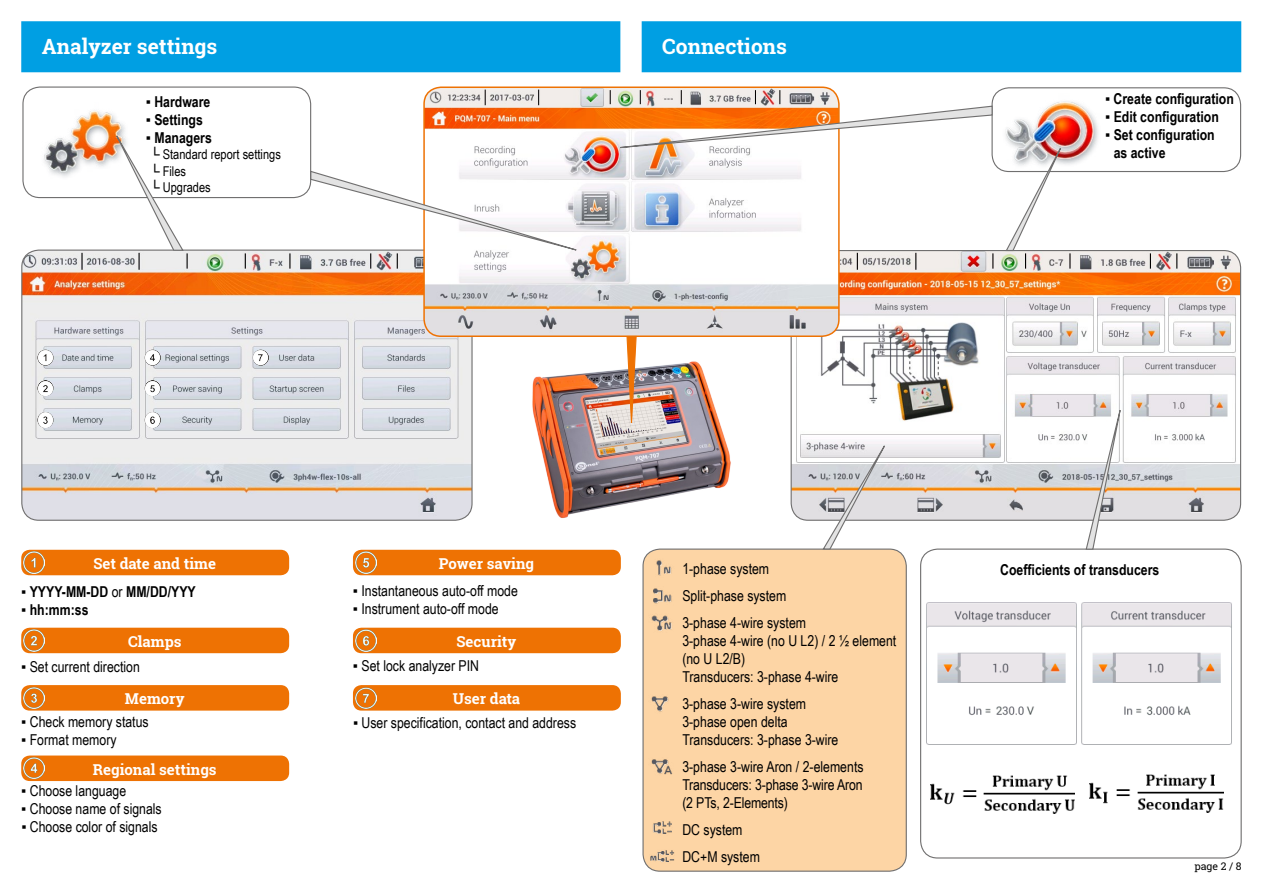
<style>
.page{position:relative;width:1263px;height:893px;background:#fff}
.page>*{position:absolute;margin:0;border:0;box-sizing:border-box;transform-origin:0 0}
.t1{font:700 21px "Roboto Slab";color:#fff}
.t2{font:15px/18px "Arial Narrow";color:#000}
.t3{font:700 15px/18px "Arial Narrow";color:#000}
.t4{font:700 15px "Roboto Slab";color:#fff}
.t5{font:13.5px/16.2px "Arial Narrow";color:#000}
.t6{font:10.5px "Roboto Slab";color:#000}
.s1{font-weight:400}
</style>
<div class="page">
<img style="left:22px;top:250px;width:449px;height:270px">
<img style="left:37px;top:350px;width:16px;height:16px;border-radius:8px">
<img style="left:37px;top:380px;width:16px;height:16px;border-radius:8px">
<img style="left:37px;top:412px;width:16px;height:16px;border-radius:8px">
<img style="left:145px;top:350px;width:16px;height:16px;border-radius:8px">
<img style="left:145px;top:380px;width:16px;height:16px;border-radius:8px">
<img style="left:145px;top:412px;width:16px;height:16px;border-radius:8px">
<img style="left:253px;top:350px;width:16px;height:16px;border-radius:8px">
<img style="left:791px;top:251px;width:449px;height:269px">
<img style="left:424px;top:87px;width:415px;height:249px">
<div style="left:423px;top:87px;width:417px;height:250px;border:2px solid #ee7203;border-radius:17px"></div>
<div style="left:21px;top:21px;width:599px;height:51px;background:#009fe3;border:2px solid #009fe3"></div>
<svg style="left:309px;top:170px;width:269px;height:81px"></svg>
<img style="left:44px;top:110px;width:55px;height:67px">
<div style="left:22px;top:87px;width:289px;height:111px;border:1px solid #706f6f;border-radius:17px"></div>
<div style="left:21px;top:628px;width:268px;height:25px;background:#ee7203;border-radius:9px"></div>
<div style="left:21px;top:685px;width:268px;height:26px;background:#ee7203;border-radius:9px"></div>
<svg style="left:99px;top:112px;width:86px;height:140px"></svg>
<div style="left:21px;top:550px;width:268px;height:25px;background:#ee7203;border-radius:9px"></div>
<div style="left:353px;top:550px;width:268px;height:25px;background:#ee7203;border-radius:9px"></div>
<div style="left:353px;top:628px;width:268px;height:25px;background:#ee7203;border-radius:9px"></div>
<div style="left:353px;top:685px;width:268px;height:26px;background:#ee7203;border-radius:9px"></div>
<div style="left:21px;top:755px;width:268px;height:26px;background:#ee7203;border-radius:9px"></div>
<img style="left:23px;top:552px;width:22px;height:21px">
<img style="left:23px;top:687px;width:22px;height:21px">
<img style="left:23px;top:758px;width:22px;height:21px">
<img style="left:355px;top:552px;width:21px;height:21px">
<img style="left:355px;top:630px;width:21px;height:21px">
<div style="left:642px;top:21px;width:599px;height:51px;background:#009fe3;border:2px solid #009fe3"></div>
<div style="left:643px;top:549px;width:263px;height:322px;background:#fdd5a5;border-radius:17px"></div>
<img style="left:656px;top:560px;width:16px;height:16px">
<img style="left:653px;top:588px;width:19px;height:16px">
<img style="left:651px;top:615px;width:21px;height:16px">
<img style="left:651px;top:696px;width:18px;height:16px">
<img style="left:651px;top:759px;width:22px;height:16px">
<img style="left:653px;top:821px;width:19px;height:13px">
<img style="left:650px;top:850px;width:25px;height:12px">
<div style="left:642px;top:549px;width:265px;height:323px;border:1px solid #706f6f;border-radius:17px"></div>
<div style="left:920px;top:549px;width:322px;height:309px;border:1px solid #706f6f;border-radius:17px"></div>
<img style="left:926px;top:602px;width:306px;height:143px">
<img style="left:931px;top:776px;width:144px;height:38px">
<img style="left:1089px;top:774px;width:134px;height:38px">
<svg style="left:821px;top:405px;width:86px;height:145px"></svg>
<svg style="left:1085px;top:362px;width:46px;height:188px"></svg>
<img style="left:23px;top:630px;width:22px;height:21px">
<img style="left:355px;top:687px;width:21px;height:21px">
<img style="left:993px;top:93px;width:105px;height:79px">
<div style="left:991px;top:87px;width:250px;height:85px;border:1px solid #706f6f;border-radius:17px"></div>
<svg style="left:619px;top:105px;width:374px;height:44px"></svg>
<img style="left:1004px;top:109px;width:76px;height:143px">
<img style="left:532px;top:361px;width:199px;height:157px">
<svg style="left:626px;top:335px;width:11px;height:109px"></svg>
<h1 class="t1" style="left:42px;top:32px;width:177px">Analyzer settings</h1>
<p class="t3" style="left:146px;top:92px;width:66px"><span class="s1">▪</span> Hardware</p>
<p class="t3" style="left:146px;top:110px;width:59px"><span class="s1">▪</span> Settings</p>
<p class="t3" style="left:146px;top:128px;width:67px"><span class="s1">▪</span> Managers</p>
<p class="t5" style="left:150px;top:146px;width:132px">└ Standard report settings └ Files<br>└ Upgrades</p>
<h1 class="t1" style="left:662px;top:32px;width:126px">Connections</h1>
<p class="t3" style="left:1105px;top:89px;width:130px"><span class="s1">▪</span> Create configuration</p>
<p class="t3" style="left:1105px;top:107px;width:115px"><span class="s1">▪</span> Edit configuration</p>
<p class="t3" style="left:1114px;top:125px;width:103px;text-indent:-9px"><span class="s1">▪</span> Set configuration as active</p>
<p class="t4" style="left:93px;top:553px;width:124px">Set date and time</p>
<p class="t4" style="left:439px;top:553px;width:97px">Power saving</p>
<p class="t3" style="left:21px;top:582px;width:176px"><span class="s1">▪</span> YYYY-MM-DD <span class="s1">or</span> MM/DD/YYY</p>
<p class="t3" style="left:21px;top:600px;width:69px"><span class="s1">▪</span> hh:mm:ss</p>
<p class="t4" style="left:128px;top:631px;width:55px">Clamps</p>
<p class="t2" style="left:353px;top:581px;width:166px">▪ Instantaneous auto-off mode</p>
<p class="t2" style="left:353px;top:599px;width:147px">▪ Instrument auto-off mode</p>
<p class="t4" style="left:456px;top:631px;width:61px">Security</p>
<p class="t2" style="left:21px;top:657px;width:120px">▪ Set current direction</p>
<p class="t2" style="left:353px;top:656px;width:128px">▪ Set lock analyzer PIN</p>
<p class="t4" style="left:125px;top:688px;width:61px">Memory</p>
<p class="t4" style="left:453px;top:688px;width:69px">User data</p>
<p class="t2" style="left:21px;top:712px;width:129px">▪ Check memory status</p>
<p class="t2" style="left:21px;top:730px;width:97px">▪ Format memory</p>
<p class="t2" style="left:21px;top:781px;width:106px">▪ Choose language</p>
<p class="t2" style="left:21px;top:799px;width:142px">▪ Choose name of signals</p>
<p class="t2" style="left:21px;top:817px;width:138px">▪ Choose color of signals</p>
<p class="t4" style="left:93px;top:759px;width:125px">Regional settings</p>
<p class="t2" style="left:353px;top:713px;width:225px">▪ User specification, contact and address</p>
<p class="t2" style="left:682px;top:555px;width:125px;line-height:27px">1-phase system<br>Split-phase system<br>3-phase 4-wire system</p>
<p class="t2" style="left:682px;top:631px;width:215px">3-phase 4-wire (no U L2) / 2 ½ element (no U L2/B)<br>Transducers: 3-phase 4-wire</p>
<p class="t2" style="left:682px;top:694px;width:158px">3-phase 3-wire system<br>3-phase open delta<br>Transducers: 3-phase 3-wire</p>
<p class="t2" style="left:682px;top:757px;width:183px;text-align:justify">3-phase 3-wire Aron / 2-elements Transducers: 3-phase 3-wire Aron (2 PTs, 2-Elements)</p>
<p class="t2" style="left:682px;top:816px;width:79px;line-height:27px">DC system<br>DC+M system</p>
<p class="t3" style="left:1000px;top:560px;width:161px">Coefficients of transducers</p>
<p class="t6" style="left:1194px;top:859px;width:49px">page 2 / 8</p>
</div>
